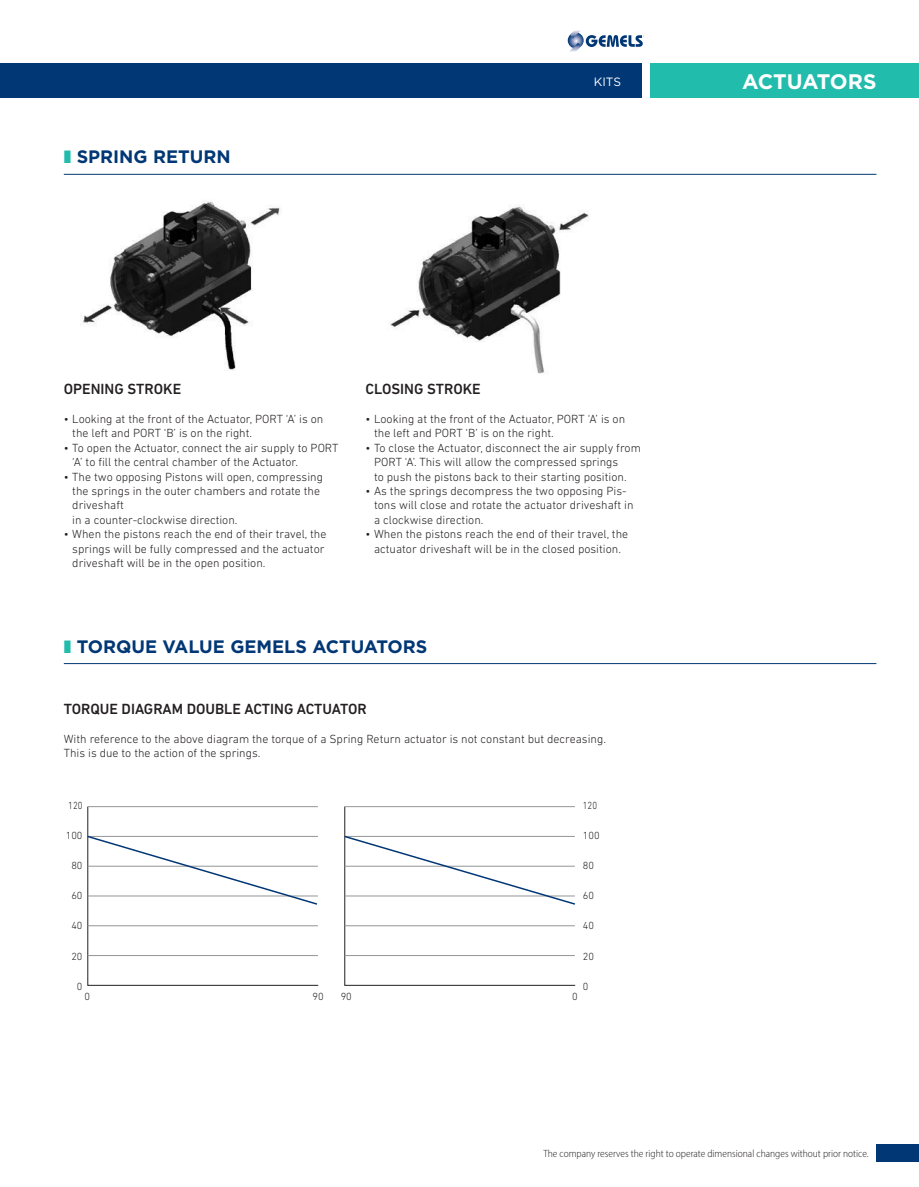
<style>
.page{position:relative;width:919px;height:1187px;background:#fff}
.page>*{position:absolute;margin:0;border:0;box-sizing:border-box;transform-origin:0 0}
.SERIE_FAMIGLIA_sinistra{font:700 21px "Gotham";letter-spacing:-.015em;color:#fff}
.TITOLO_TABELLA{font:700 18px "Gotham";color:#013775}
.Descrizione_rimando_corsivo{font:500 15px "DIN Next LT Pro";color:#231f20}
.Descrizione_rimando_corsivo-2{font:300 12px/14.4px "DIN Next LT Pro";color:#231f20}
.t1{font:12px "Gotham";color:#fff}
.t2{font:300 semi-condensed 10.5px "Myriad Pro";color:#231f20}
.Codice_schema{font:300 10.5px "DIN Next LT Pro";color:#231f20}
.Codice_schema-2{font:300 10.5px "DIN Next LT Pro";color:#231f20;scale:.85 1}
.s1{color:#22bcac}
</style>
<div class="page">
<div style="left:876px;top:1144px;width:42px;height:17px;background:#013775"></div>
<div style="left:0;top:64px;width:641px;height:34px;background:#013775"></div>
<div style="left:650px;top:64px;width:268px;height:34px;background:#22bcac"></div>
<svg style="left:567px;top:32px;width:16px;height:16px"></svg>
<svg style="left:569px;top:30px;width:73px;height:22px"></svg>
<hr style="left:64px;top:174px;width:812px;height:1px;background:#013775">
<hr style="left:64px;top:663px;width:812px;height:1px;background:#013775">
<svg style="left:87px;top:806px;width:232px;height:180px"></svg>
<hr style="left:88px;top:806px;width:230px;height:1px;background:#939598">
<svg style="left:344px;top:807px;width:232px;height:179px"></svg>
<hr style="left:344px;top:806px;width:231px;height:1px;background:#939598">
<img style="left:80px;top:201px;width:201px;height:169px">
<img style="left:390px;top:206px;width:199px;height:168px">
<p class="TITOLO_TABELLA" style="left:64px;top:145px;width:168px"><span class="s1">❚</span> SPRING RETURN</p>
<p class="t1" style="left:593px;top:74px;width:29px">KITS</p>
<p class="Descrizione_rimando_corsivo" style="left:64px;top:380px;width:119px">OPENING STROKE</p>
<p class="Descrizione_rimando_corsivo-2" style="left:72px;top:411px;width:253px;text-indent:-9px">• Looking at the front of the Actuator, PORT ‘A’ is on the left and PORT ‘B’ is on the right.</p>
<p class="Descrizione_rimando_corsivo-2" style="left:72px;top:440px;width:268px;text-indent:-9px">• To open the Actuator, connect the air supply to PORT ‘A’ to fill the central chamber of the Actuator.</p>
<p class="Descrizione_rimando_corsivo-2" style="left:72px;top:469px;width:252px;text-indent:-9px">• The two opposing Pistons will open, compressing the springs in the outer chambers and rotate the driveshaft<br>in a counter-clockwise direction.</p>
<p class="Descrizione_rimando_corsivo-2" style="left:72px;top:527px;width:255px;text-indent:-9px">• When the pistons reach the end of their travel, the springs will be fully compressed and the actuator driveshaft will be in the open position.</p>
<p class="Descrizione_rimando_corsivo" style="left:365px;top:380px;width:117px">CLOSING STROKE</p>
<p class="Descrizione_rimando_corsivo-2" style="left:374px;top:411px;width:253px;text-indent:-9px">• Looking at the front of the Actuator, PORT ‘A’ is on the left and PORT ‘B’ is on the right.</p>
<p class="Descrizione_rimando_corsivo-2" style="left:374px;top:440px;width:268px;text-indent:-9px">• To close the Actuator, disconnect the air supply from<br>PORT ‘A’. This will allow the compressed springs<br>to push the pistons back to their starting position.</p>
<p class="Descrizione_rimando_corsivo-2" style="left:374px;top:483px;width:261px;text-indent:-9px">• As the springs decompress the two opposing Pis&shy;tons will close and rotate the actuator driveshaft in a clockwise direction.</p>
<p class="Descrizione_rimando_corsivo-2" style="left:365px;top:527px;width:264px;text-align:center">• When the pistons reach the end of their travel, the actuator driveshaft will be in the closed position.</p>
<p class="TITOLO_TABELLA" style="left:64px;top:634px;width:365px"><span class="s1">❚</span> TORQUE VALUE GEMELS ACTUATORS</p>
<p class="Descrizione_rimando_corsivo" style="left:64px;top:700px;width:304px">TORQUE DIAGRAM DOUBLE ACTING ACTUATOR</p>
<p class="Descrizione_rimando_corsivo-2" style="left:64px;top:731px;width:543px">With reference to the above diagram the torque of a Spring Return actuator is not constant but decreasing.</p>
<p class="Descrizione_rimando_corsivo-2" style="left:64px;top:745px;width:198px">This is due to the action of the springs.</p>
<p class="Codice_schema-2" style="left:68px;top:799px;width:18px">120</p>
<p class="Codice_schema" style="left:66px;top:829px;width:18px">100</p>
<p class="Codice_schema" style="left:71px;top:859px;width:13px">80</p>
<p class="Codice_schema" style="left:71px;top:889px;width:13px">60</p>
<p class="Codice_schema" style="left:71px;top:919px;width:13px">40</p>
<p class="Codice_schema" style="left:71px;top:949px;width:13px">20</p>
<p class="Codice_schema" style="left:77px;top:979px;width:7px">0</p>
<p class="Codice_schema-2" style="left:583px;top:799px;width:18px">120</p>
<p class="Codice_schema" style="left:583px;top:829px;width:18px">100</p>
<p class="Codice_schema" style="left:583px;top:859px;width:13px">80</p>
<p class="Codice_schema" style="left:583px;top:889px;width:13px">60</p>
<p class="Codice_schema" style="left:583px;top:919px;width:13px">40</p>
<p class="Codice_schema" style="left:583px;top:949px;width:13px">20</p>
<p class="Codice_schema" style="left:583px;top:979px;width:7px">0</p>
<p class="Codice_schema" style="left:85px;top:990px;width:7px">0</p>
<p class="Codice_schema" style="left:312px;top:990px;width:13px">90</p>
<p class="Codice_schema" style="left:340px;top:990px;width:13px">90</p>
<p class="Codice_schema" style="left:572px;top:990px;width:7px">0</p>
<p class="SERIE_FAMIGLIA_sinistra" style="left:742px;top:68px;width:136px">ACTUATORS</p>
<p class="t2" style="left:543px;top:1146px;width:327px">The company reserves the right to operate dimensional changes without prior notice.</p>
</div>
